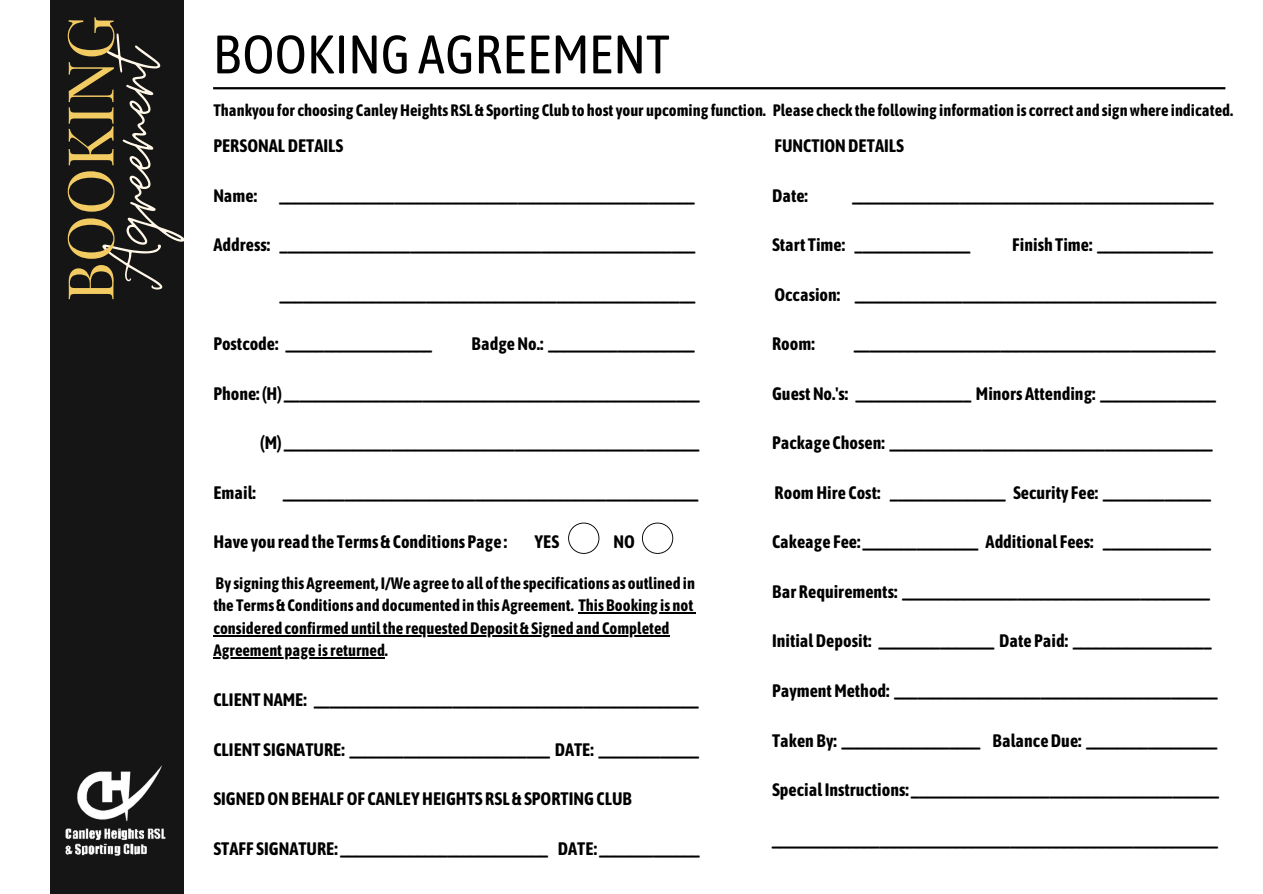
<style>
.page{position:relative;width:1263px;height:894px;background:#fff}
.page>*{position:absolute;margin:0;border:0;box-sizing:border-box;transform-origin:0 0}
.t1{font:86.1px "Moon Time";color:#fff7e8}
.t2{font:63.6px "Playfair Display";color:#f3cb63}
.t3{font:54px "Asap Condensed";color:#000}
.t4{font:700 18px "Asap Condensed";color:#000}
.t5{font:700 16.5px "Asap Condensed";color:#000}
</style>
<div class="page">
<div style="left:50px;top:0;width:134px;height:893px;background:#151515"></div>
<img style="left:65px;top:828px;width:101px;height:28px">
<img style="left:77px;top:765px;width:85px;height:56px">
<hr style="left:213px;top:87px;width:1012px;height:2px;background:#000">
<hr style="left:578px;top:612px;width:115px;height:1px;background:#000">
<hr style="left:213px;top:635px;width:456px;height:1px;background:#000">
<hr style="left:213px;top:657px;width:172px;height:1px;background:#000">
<svg style="left:568px;top:522px;width:31px;height:31px"></svg>
<svg style="left:642px;top:522px;width:31px;height:31px"></svg>
<p class="t2" style="left:45px;top:302px;width:288px;rotate:-90deg">BOOKING</p>
<p class="t1" style="left:81px;top:289px;width:263px;rotate:-90deg">Agreement</p>
<p class="t3" style="left:213px;top:23px;width:458px">BOOKINGAGREEMENT</p>
<p class="t5" style="left:213px;top:101px;width:1021px">Thankyou for choosing CanleyHeights RSL &amp; Sporting Club to host your upcoming function. Please check the following information is correct and signwhere indicated.</p>
<p class="t4" style="left:213px;top:135px;width:132px">PERSONALDETAILS</p>
<p class="t4" style="left:213px;top:185px;width:483px">Name: ______________________________________________________</p>
<p class="t4" style="left:213px;top:234px;width:483px">Address: ______________________________________________________</p>
<p class="t4" style="left:280px;top:284px;width:417px">______________________________________________________</p>
<p class="t4" style="left:213px;top:333px;width:220px">Postcode: ___________________</p>
<p class="t4" style="left:471px;top:333px;width:225px">BadgeNo.: ___________________</p>
<p class="t4" style="left:213px;top:383px;width:487px">Phone: (H) ______________________________________________________</p>
<p class="t4" style="left:260px;top:432px;width:440px">(M) ______________________________________________________</p>
<p class="t4" style="left:213px;top:482px;width:44px">Email:</p>
<p class="t4" style="left:283px;top:482px;width:417px">______________________________________________________</p>
<p class="t4" style="left:213px;top:531px;width:295px">Have you read the Terms &amp; Conditions Page :</p>
<p class="t4" style="left:534px;top:531px;width:26px">YES</p>
<p class="t4" style="left:614px;top:531px;width:23px">NO</p>
<p class="t5" style="left:216px;top:573px;width:481px">By signing this Agreement, I/We agree to all ofthe specifications as outlined in</p>
<p class="t5" style="left:213px;top:595px;width:481px">the Terms &amp; Conditions and documented in this Agreement. This Booking is not</p>
<p class="t5" style="left:213px;top:618px;width:458px">considered confirmed untilthe requestedDeposit &amp; Signed and Completed</p>
<p class="t5" style="left:213px;top:640px;width:176px">Agreement page isreturned.</p>
<p class="t4" style="left:213px;top:689px;width:487px">CLIENTNAME: __________________________________________________</p>
<p class="t4" style="left:213px;top:738px;width:487px">CLIENT SIGNATURE: __________________________ DATE: _____________</p>
<p class="t4" style="left:213px;top:788px;width:420px">SIGNEDONBEHALFOF CANLEYHEIGHTS RSL &amp; SPORTINGCLUB</p>
<p class="t4" style="left:213px;top:837px;width:488px">STAFF SIGNATURE: ___________________________ DATE: _____________</p>
<p class="t4" style="left:774px;top:135px;width:131px">FUNCTIONDETAILS</p>
<p class="t4" style="left:772px;top:185px;width:37px">Date:</p>
<p class="t4" style="left:852px;top:185px;width:363px">_______________________________________________</p>
<p class="t4" style="left:772px;top:234px;width:200px">Start Time: _______________</p>
<p class="t4" style="left:1012px;top:234px;width:202px">Finish Time: _______________</p>
<p class="t4" style="left:774px;top:284px;width:443px">Occasion: _______________________________________________</p>
<p class="t4" style="left:772px;top:333px;width:44px">Room:</p>
<p class="t4" style="left:854px;top:333px;width:363px">_______________________________________________</p>
<p class="t4" style="left:772px;top:383px;width:445px">GuestNo.'s: _______________ Minors Attending: _______________</p>
<p class="t4" style="left:772px;top:432px;width:442px">Package Chosen: __________________________________________</p>
<p class="t4" style="left:774px;top:482px;width:438px">RoomHire Cost: _______________ Security Fee: ______________</p>
<p class="t4" style="left:772px;top:531px;width:440px">Cakeage Fee: _______________ Additional Fees: ______________</p>
<p class="t4" style="left:772px;top:581px;width:439px">Bar Requirements: ________________________________________</p>
<p class="t4" style="left:772px;top:630px;width:441px">InitialDeposit: _______________ Date Paid: __________________</p>
<p class="t4" style="left:772px;top:680px;width:447px">PaymentMethod: __________________________________________</p>
<p class="t4" style="left:772px;top:729px;width:447px">Taken By: __________________ BalanceDue: _________________</p>
<p class="t4" style="left:772px;top:779px;width:448px">Special Instructions: ________________________________________</p>
<p class="t4" style="left:772px;top:828px;width:447px">__________________________________________________________</p>
</div>
